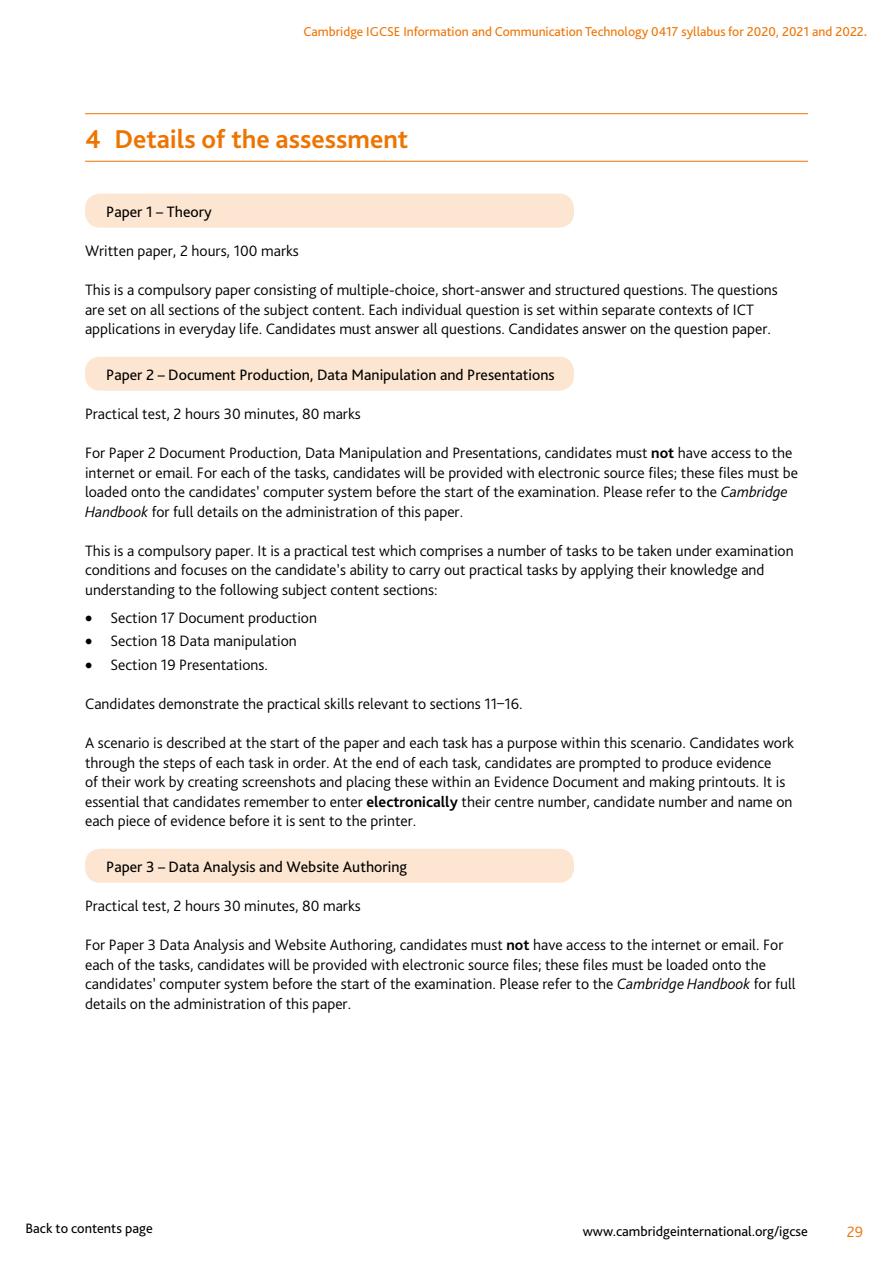
<style>
.page{position:relative;width:893px;height:1263px;background:#fff}
.page>*{position:absolute;margin:0;border:0;box-sizing:border-box;transform-origin:0 0}
.t1{font:700 27px "Bliss Pro";color:#ee7402}
.t2{font:300 15.75px/19.5px "Bliss Pro";color:#000}
.t3{font:15.75px "Bliss Pro";color:#000}
.t4{font:300 15.75px "Bliss Pro";color:#ee7402}
.t5{font:14.25px "Bliss Pro";color:#000}
.t6{font:13.5px "Bliss Pro";color:#ee7402}
.s1{font-weight:700}
.s2{font-style:italic}
</style>
<div class="page">
<hr style="left:85px;top:113px;width:723px;height:1px;background:#ee7402">
<hr style="left:85px;top:161px;width:723px;height:1px;background:#ee7402">
<div style="left:85px;top:194px;width:489px;height:34px;background:#fde6d1;border-radius:15px"></div>
<div style="left:85px;top:357px;width:489px;height:34px;background:#fde6d1;border-radius:15px"></div>
<div style="left:85px;top:849px;width:489px;height:34px;background:#fde6d1;border-radius:15px"></div>
<p class="t6" style="left:303px;top:23px;width:565px">Cambridge IGCSE Information and Communication Technology 0417 syllabus for 2020, 2021 and 2022<span class="s1">.</span></p>
<h1 class="t1" style="left:85px;top:122px;width:325px">4 Details of the assessment</h1>
<p class="t3" style="left:106px;top:202px;width:107px">Paper 1 – Theory</p>
<p class="t2" style="left:85px;top:241px;width:215px">Written paper, 2 hours, 100 marks</p>
<p class="t2" style="left:85px;top:280px;width:694px">This is a compulsory paper consisting of multiple-choice, short-answer and structured questions. The questions are set on all sections of the subject content. Each individual question is set within separate contexts of ICT applications in everyday life. Candidates must answer all questions. Candidates answer on the question paper.</p>
<p class="t3" style="left:106px;top:365px;width:450px">Paper 2 – Document Production, Data Manipulation and Presentations</p>
<p class="t2" style="left:85px;top:404px;width:277px">Practical test, 2 hours 30 minutes, 80 marks</p>
<p class="t2" style="left:85px;top:443px;width:715px">For Paper 2 Document Production, Data Manipulation and Presentations, candidates must <span class="s1">not</span> have access to the internet or email. For each of the tasks, candidates will be provided with electronic source files; these files must be loaded onto the candidates’ computer system before the start of the examination. Please refer to the <span class="s2">Cambridge Handbook</span> for full details on the administration of this paper.</p>
<p class="t2" style="left:85px;top:541px;width:710px">This is a compulsory paper. It is a practical test which comprises a number of tasks to be taken under examination conditions and focuses on the candidate’s ability to carry out practical tasks by applying their knowledge and understanding to the following subject content sections:</p>
<p class="t2" style="left:85px;top:608px;width:233px">• Section 17 Document production</p>
<p class="t2" style="left:85px;top:631px;width:213px">• Section 18 Data manipulation</p>
<p class="t2" style="left:85px;top:655px;width:185px">• Section 19 Presentations.</p>
<p class="t2" style="left:85px;top:694px;width:439px">Candidates demonstrate the practical skills relevant to sections 11–16.</p>
<p class="t2" style="left:85px;top:733px;width:710px">A scenario is described at the start of the paper and each task has a purpose within this scenario. Candidates work through the steps of each task in order. At the end of each task, candidates are prompted to produce evidence<br>of their work by creating screenshots and placing these within an Evidence Document and making printouts. It is essential that candidates remember to enter <span class="s1">electronically</span> their centre number, candidate number and name on each piece of evidence before it is sent to the printer.</p>
<p class="t3" style="left:106px;top:857px;width:302px">Paper 3 – Data Analysis and Website Authoring</p>
<p class="t2" style="left:85px;top:896px;width:277px">Practical test, 2 hours 30 minutes, 80 marks</p>
<p class="t2" style="left:85px;top:935px;width:712px">For Paper 3 Data Analysis and Website Authoring, candidates must <span class="s1">not</span> have access to the internet or email. For each of the tasks, candidates will be provided with electronic source files; these files must be loaded onto the candidates’ computer system before the start of the examination. Please refer to the <span class="s2">Cambridge Handbook</span> for full details on the administration of this paper.</p>
<p class="t5" style="left:26px;top:1219px;width:129px">Back to contents page</p>
<p class="t5" style="left:583px;top:1222px;width:227px">www.cambridgeinternational.org/igcse</p>
<p class="t4" style="left:847px;top:1222px;width:18px">29</p>
</div>
